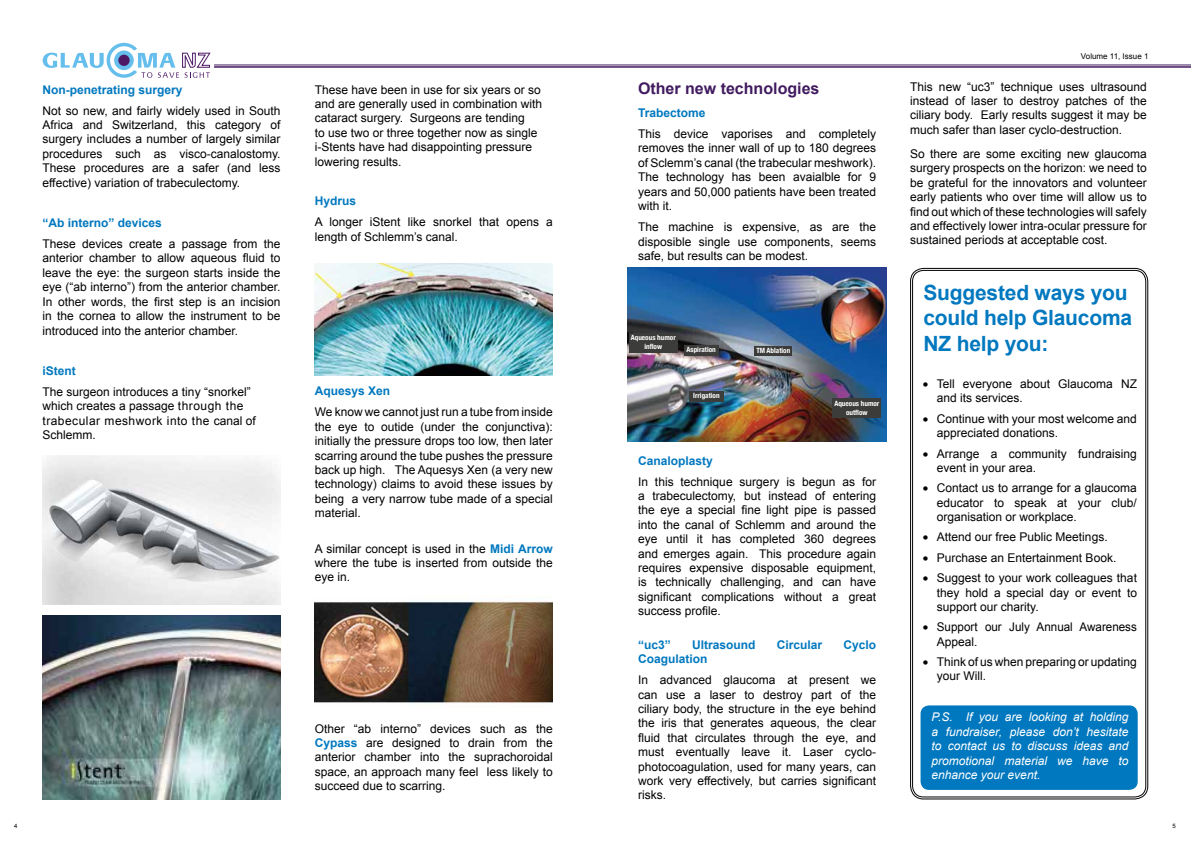
<style>
.page{position:relative;width:1191px;height:842px;background:#fff}
.page>*{position:absolute;margin:0;border:0;box-sizing:border-box;transform-origin:0 0}
.t1{font:700 21px/25.5px "Arial";letter-spacing:-.01em;color:#0078bf}
.t2{font:700 16px "Arial";color:#411b60}
.t3{font:12px/14.4px "Arial";color:#000;text-align:justify}
.t4{font:italic 12px/14.4px "Arial";color:#fff;text-align:justify}
.t5{font:700 12px "Arial";color:#0078bf}
.t6{font:8px "Arial";color:#000}
.t7{font:700 condensed 7.2px/9.2px "Helvetica Neue";color:#fff;text-align:center}
.t8{font:6px "Arial";color:#000}
.s1{font-weight:700;color:#0078bf}
</style>
<div class="page">
<svg style="left:43px;top:43px;width:167px;height:35px"></svg>
<hr style="left:214px;top:65px;width:977px;height:1px;background:#411b60">
<hr style="left:214px;top:66px;width:977px;height:2px;background:#411b60">
<img style="left:315px;top:263px;width:238px;height:112px">
<img style="left:42px;top:455px;width:238px;height:149px">
<img style="left:315px;top:601px;width:238px;height:102px">
<img style="left:627px;top:268px;width:259px;height:173px">
<div style="left:629px;top:333px;width:48px;height:19px;background:#3c3c3b"></div>
<div style="left:832px;top:399px;width:49px;height:19px;background:#3c3c3b"></div>
<div style="left:684px;top:346px;width:34px;height:10px;background:#3c3c3b"></div>
<div style="left:689px;top:391px;width:34px;height:11px;background:#3c3c3b"></div>
<div style="left:754px;top:346px;width:38px;height:10px;background:#3c3c3b"></div>
<img style="left:43px;top:615px;width:238px;height:184px">
<div style="left:910px;top:268px;width:238px;height:531px;border:1px solid #000;border-radius:13px"></div>
<div style="left:912px;top:270px;width:234px;height:527px;border:1px solid #000;border-radius:11px"></div>
<div style="left:920px;top:705px;width:217px;height:85px;background:#0078bf;border-radius:9px"></div>
<p class="t5" style="left:43px;top:81px;width:142px">Non-penetrating surgery</p>
<p class="t3" style="left:43px;top:103px;width:240px">Not so new, and fairly widely used in South Africa and Switzerland, this category of surgery includes a number of largely similar procedures such as visco-canalostomy.<br>These procedures are a safer (and less effective) variation of trabeculectomy.</p>
<p class="t5" style="left:43px;top:215px;width:121px">“Ab interno” devices</p>
<p class="t3" style="left:43px;top:237px;width:239px">These devices create a passage from the anterior chamber to allow aqueous fluid to leave the eye: the surgeon starts inside the eye (“ab interno”) from the anterior chamber.<br>In other words, the first step is an incision in the cornea to allow the instrument to be introduced into the anterior chamber.</p>
<p class="t5" style="left:43px;top:363px;width:35px">iStent</p>
<p class="t3" style="left:43px;top:385px;width:215px;text-align:left">The surgeon introduces a tiny “snorkel” which creates a passage through the trabecular meshwork into the canal of<br>Schlemm.</p>
<p class="t3" style="left:315px;top:82px;width:229px;text-align:left">These have been in use for six years or so and are generally used in combination with cataract surgery. Surgeons are tending<br>to use two or three together now as single i-Stents have had disappointing pressure lowering results.</p>
<p class="t5" style="left:315px;top:193px;width:43px">Hydrus</p>
<p class="t3" style="left:315px;top:215px;width:240px">A longer iStent like snorkel that opens a length of Schlemm’s canal.</p>
<p class="t5" style="left:315px;top:383px;width:77px">Aquesys Xen</p>
<p class="t3" style="left:315px;top:405px;width:240px">We know we cannot just run a tube from inside the eye to outide (under the conjunctiva): initially the pressure drops too low, then later scarring around the tube pushes the pressure back up high. The Aquesys Xen (a very new technology) claims to avoid these issues by being a very narrow tube made of a special material.</p>
<p class="t3" style="left:315px;top:541px;width:240px">A similar concept is used in the <span class="s1">Midi Arrow </span>where the tube is inserted from outside the eye in.</p>
<p class="t3" style="left:315px;top:721px;width:240px">Other “ab interno” devices such as the <span class="s1">Cypass</span> are designed to drain from the anterior chamber into the suprachoroidal space, an approach many feel less likely to succeed due to scarring.</p>
<h2 class="t2" style="left:638px;top:77px;width:183px">Other new technologies</h2>
<p class="t5" style="left:638px;top:105px;width:69px">Trabectome</p>
<p class="t3" style="left:638px;top:127px;width:240px">This device vaporises and completely removes the inner wall of up to 180 degrees of Sclemm’s canal (the trabecular meshwork).<br>The technology has been avaialble for 9 years and 50,000 patients have been treated with it.</p>
<p class="t3" style="left:638px;top:220px;width:240px">The machine is expensive, as are the disposible single use components, seems safe, but results can be modest.</p>
<p class="t7" style="left:631px;top:333px;width:46px">Aqueous humor inflow</p>
<p class="t7" style="left:686px;top:345px;width:31px">Aspiration</p>
<p class="t7" style="left:693px;top:391px;width:28px">Irrigation</p>
<p class="t7" style="left:756px;top:346px;width:35px">TM Ablation</p>
<p class="t7" style="left:834px;top:398px;width:46px">Aqueous humor outflow</p>
<p class="t5" style="left:638px;top:452px;width:76px">Canaloplasty</p>
<p class="t3" style="left:638px;top:474px;width:240px">In this technique surgery is begun as for a trabeculectomy, but instead of entering the eye a special fine light pipe is passed into the canal of Schlemm and around the eye until it has completed 360 degrees and emerges again. This procedure again requires expensive disposable equipment, is technically challenging, and can have significant complications without a great success profile.</p>
<p class="t5" style="left:638px;top:636px;width:34px">“uc3”</p>
<p class="t5" style="left:692px;top:636px;width:65px">Ultrasound</p>
<p class="t5" style="left:777px;top:636px;width:47px">Circular</p>
<p class="t5" style="left:843px;top:636px;width:34px">Cyclo</p>
<p class="t5" style="left:638px;top:651px;width:71px">Coagulation</p>
<p class="t3" style="left:638px;top:673px;width:240px">In advanced glaucoma at present we can use a laser to destroy part of the ciliary body, the structure in the eye behind the iris that generates aqueous, the clear fluid that circulates through the eye, and must eventually leave it. Laser cyclo&shy;photocoagulation, used for many years, can work very effectively, but carries significant risks.</p>
<p class="t6" style="left:1081px;top:51px;width:69px">Volume 11, Issue 1</p>
<p class="t3" style="left:910px;top:79px;width:238px">This new “uc3” technique uses ultrasound instead of laser to destroy patches of the ciliary body. Early results suggest it may be much safer than laser cyclo-destruction.</p>
<p class="t3" style="left:910px;top:147px;width:238px">So there are some exciting new glaucoma surgery prospects on the horizon: we need to be grateful for the innovators and volunteer early patients who over time will allow us to find out which of these technologies will safely and effectively lower intra-ocular pressure for sustained periods at acceptable cost.</p>
<h1 class="t1" style="left:923px;top:280px;width:210px">Suggested ways you could help Glaucoma<br>NZ help you:</h1>
<p class="t3" style="left:937px;top:377px;width:202px;text-indent:-14px">• Tell everyone about Glaucoma NZ and its services.</p>
<p class="t3" style="left:937px;top:411px;width:202px;text-indent:-14px">• Continue with your most welcome and appreciated donations.</p>
<p class="t3" style="left:937px;top:446px;width:202px;text-indent:-14px">• Arrange a community fundraising event in your area.</p>
<p class="t3" style="left:937px;top:481px;width:202px;text-indent:-14px">• Contact us to arrange for a glaucoma educator to speak at your club/ organisation or workplace.</p>
<p class="t3" style="left:922px;top:530px;width:186px">• Attend our free Public Meetings.</p>
<p class="t3" style="left:922px;top:550px;width:195px">• Purchase an Entertainment Book.</p>
<p class="t3" style="left:937px;top:571px;width:202px;text-indent:-14px">• Suggest to your work colleagues that they hold a special day or event to support our charity.</p>
<p class="t3" style="left:937px;top:620px;width:202px;text-indent:-14px">• Support our July Annual Awareness<br>Appeal.</p>
<p class="t3" style="left:937px;top:655px;width:202px;text-indent:-14px">• Think of us when preparing or updating your Will.</p>
<p class="t4" style="left:931px;top:710px;width:198px">P.S. If you are looking at holding a fundraiser, please don’t hesitate to contact us to discuss ideas and promotional material we have to enhance your event.</p>
<p class="t8" style="left:14px;top:822px;width:5px">4</p>
<p class="t8" style="left:1172px;top:822px;width:5px">5</p>
</div>
